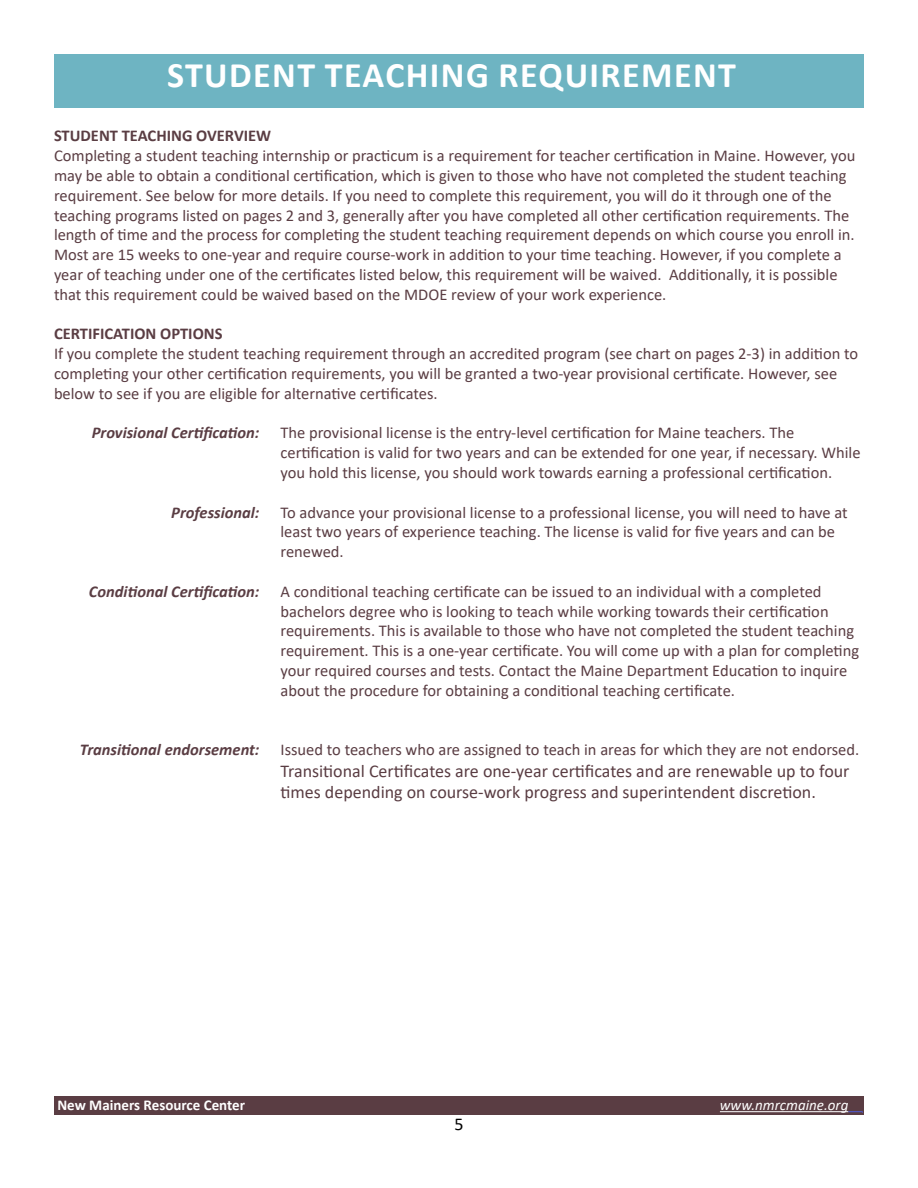
<style>
.page{position:relative;width:918px;height:1188px;background:#fff}
.page>*{position:absolute;margin:0;border:0;box-sizing:border-box;transform-origin:0 0}
.t1{font:700 36px "Calibri";letter-spacing:.04em;color:#fff}
.t2{font:18px/21.6px "Calibri";color:#5a3d43}
.t3{font:18px "Calibri";color:#000}
.t4{font:16.5px/19.8px "Calibri";color:#5a3d43}
.t5{font:italic 700 16.5px "Calibri";color:#5a3d43}
.t6{font:700 16.5px "Calibri";color:#5a3d43}
.t7{font:700 15px "Calibri";color:#fff}
.t8{font:italic 15px "Calibri";color:#fff}
</style>
<div class="page">
<div style="left:54px;top:54px;width:810px;height:54px;background:#6eb4c2"></div>
<div style="left:54px;top:1096px;width:810px;height:19px;background:#5a3d43"></div>
<hr style="left:720px;top:1111px;width:128px;height:1px;background:#fff">
<svg style="left:848px;top:1111px;width:15px;height:2px"></svg>
<h1 class="t1" style="left:167px;top:50px;width:571px">STUDENT TEACHING REQUIREMENT</h1>
<p class="t6" style="left:54px;top:124px;width:219px">STUDENT TEACHING OVERVIEW</p>
<p class="t4" style="left:54px;top:145px;width:803px">Completing a student teaching internship or practicum is a requirement for teacher certification in Maine. However, you may be able to obtain a conditional certification, which is given to those who have not completed the student teaching requirement. See below for more details. If you need to complete this requirement, you will do it through one of the teaching programs listed on pages 2 and 3, generally after you have completed all other certification requirements. The length of time and the process for completing the student teaching requirement depends on which course you enroll in.<br>Most are 15 weeks to one-year and require course-work in addition to your time teaching. However, if you complete a year of teaching under one of the certificates listed below, this requirement will be waived. Additionally, it is possible that this requirement could be waived based on the MDOE review of your work experience.</p>
<p class="t6" style="left:54px;top:322px;width:170px">CERTIFICATION OPTIONS</p>
<p class="t4" style="left:54px;top:343px;width:806px">If you complete the student teaching requirement through an accredited program (see chart on pages 2-3) in addition to completing your other certification requirements, you will be granted a two-year provisional certificate. However, see below to see if you are eligible for alternative certificates.</p>
<p class="t5" style="left:92px;top:421px;width:169px">Provisional Certification:</p>
<p class="t4" style="left:281px;top:423px;width:582px">The provisional license is the entry-level certification for Maine teachers. The certification is valid for two years and can be extended for one year, if necessary. While you hold this license, you should work towards earning a professional certification.</p>
<p class="t5" style="left:171px;top:500px;width:90px">Professional:</p>
<p class="t4" style="left:281px;top:502px;width:569px">To advance your provisional license to a professional license, you will need to have at least two years of experience teaching. The license is valid for five years and can be renewed.</p>
<p class="t5" style="left:89px;top:580px;width:172px">Conditional Certification:</p>
<p class="t4" style="left:281px;top:581px;width:580px">A conditional teaching certificate can be issued to an individual with a completed bachelors degree who is looking to teach while working towards their certification requirements. This is available to those who have not completed the student teaching requirement. This is a one-year certificate. You will come up with a plan for completing your required courses and tests. Contact the Maine Department Education to inquire about the procedure for obtaining a conditional teaching certificate.</p>
<p class="t5" style="left:80px;top:738px;width:181px">Transitional endorsement:</p>
<p class="t4" style="left:281px;top:739px;width:580px">Issued to teachers who are assigned to teach in areas for which they are not endorsed.</p>
<p class="t2" style="left:281px;top:759px;width:571px">Transitional Certificates are one-year certificates and are renewable up to four times depending on course-work progress and superintendent discretion.</p>
<p class="t7" style="left:57px;top:1094px;width:189px">New Mainers Resource Center</p>
<p class="t8" style="left:720px;top:1095px;width:130px">www.nmrcmaine.org</p>
<p class="t3" style="left:454px;top:1111px;width:11px">5</p>
</div>
